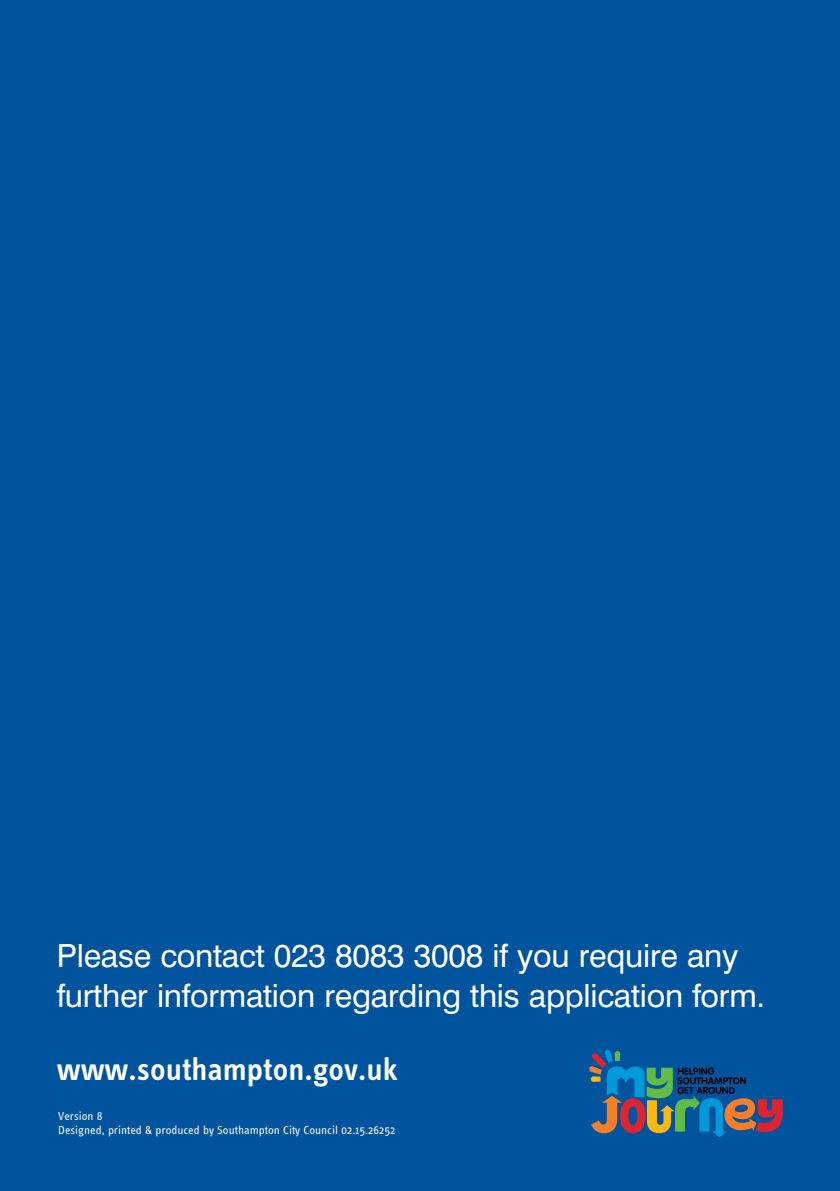
<style>
.page{position:relative;width:840px;height:1191px;background:#fff}
.page>*{position:absolute;margin:0;border:0;box-sizing:border-box;transform-origin:0 0}
.t1{font:600 32.4px "Info Text";color:#fff}
.t2{font:32px/40px "Swiss 721 BT";letter-spacing:-.01em;color:#fff}
.t3{font:12px/14.4px "Info Text";color:#fff}
</style>
<div class="page">
<div style="left:0;top:0;width:839px;height:1191px;background:#00549e"></div>
<svg style="left:589px;top:1050px;width:193px;height:87px"></svg>
<p class="t2" style="left:57px;top:935px;width:709px">Please contact 023 8083 3008 if you require any further information regarding this application form.</p>
<p class="t1" style="left:57px;top:1051px;width:342px">www.southampton.gov.uk</p>
<p class="t3" style="left:58px;top:1108px;width:338px">Version 8<br>Designed, printed &amp; produced by Southampton City Council 02.15.26252</p>
</div>
